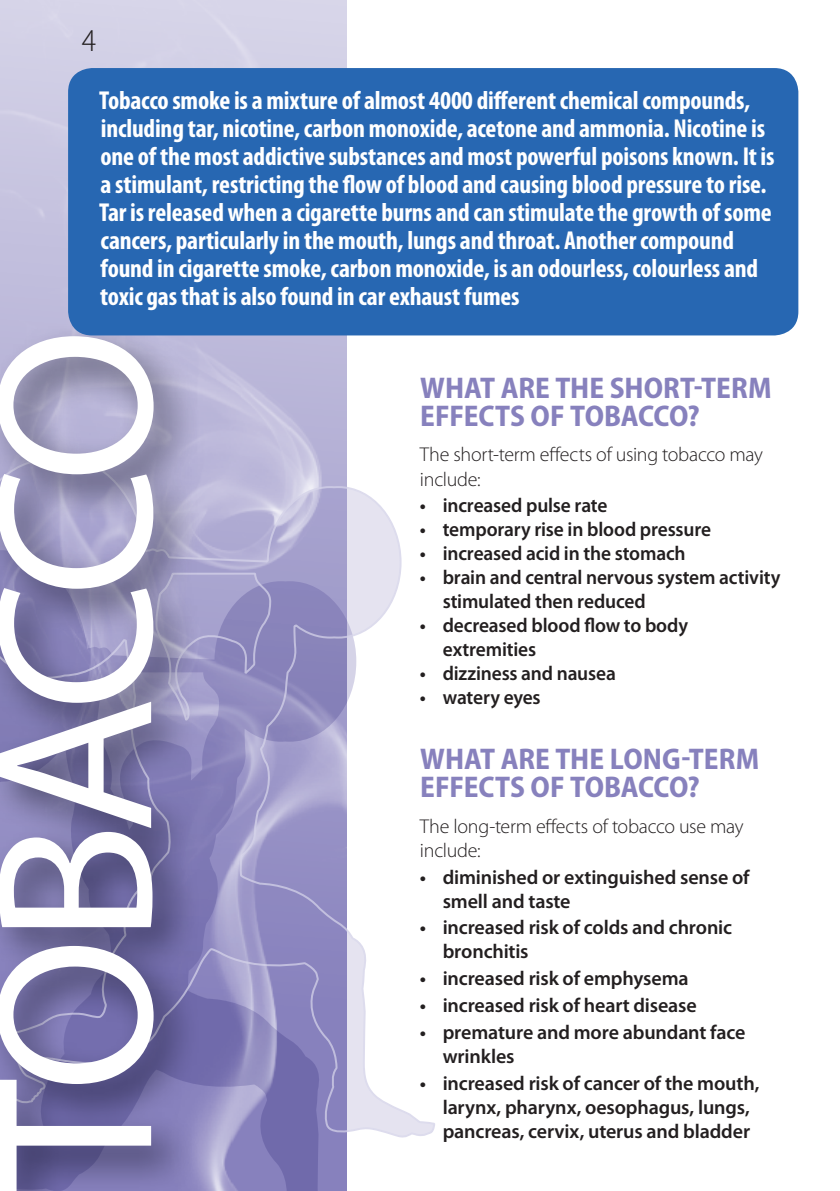
<style>
.page{position:relative;width:840px;height:1191px;background:#fff}
.page>*{position:absolute;margin:0;border:0;box-sizing:border-box;transform-origin:0 0}
.t1{font:224px "Myriad Pro";letter-spacing:-.06em;color:#fff}
.t2{font:300 semi-condensed 32px "Myriad Pro";color:#231f20}
.t3{font:700 semi-condensed 30px/28px "Myriad Pro";letter-spacing:-.005em;color:#8781bd}
.t4{font:700 condensed 26px/28px "Myriad Pro";letter-spacing:-.01em;color:#fff}
.t5{font:600 20px/24px "Myriad Pro";letter-spacing:-.01em;color:#231f20}
.t6{font:300 20px/24px "Myriad Pro";letter-spacing:-.01em;color:#231f20}
</style>
<div class="page">
<img style="left:0;top:0;width:346px;height:455px">
<svg style="left:201px;top:1139px;width:146px;height:52px;background:#8983bc"></svg>
<svg style="left:201px;top:455px;width:234px;height:684px"></svg>
<div style="left:0;top:321px;width:201px;height:870px;background:#000110;opacity:.55"></div>
<div style="left:68px;top:68px;width:729px;height:267px;background:#2767b2;border-radius:24px"></div>
<p class="t2" style="left:82px;top:23px;width:16px">4</p>
<p class="t4" style="left:99px;top:87px;width:676px">Tobacco smoke is a mixture of almost 4000 different chemical compounds, including tar, nicotine, carbon monoxide, acetone and ammonia. Nicotine is one of the most addictive substances and most powerful poisons known. It is a stimulant, restricting the flow of blood and causing blood pressure to rise.<br>Tar is released when a cigarette burns and can stimulate the growth of some cancers, particularly in the mouth, lungs and throat. Another compound found in cigarette smoke, carbon monoxide, is an odourless, colourless and toxic gas that is also found in car exhaust fumes</p>
<h1 class="t1" style="left:-46px;top:1191px;width:865px;rotate:-90deg">TOBACCO</h1>
<p class="t3" style="left:420px;top:374px;width:352px">WHAT ARE THE SHORT-TERM<br>EFFECTS OF TOBACCO?</p>
<p class="t6" style="left:420px;top:443px;width:344px">The short-term effects of using tobacco may include:</p>
<p class="t5" style="left:420px;top:494px;width:189px">• increased pulse rate</p>
<p class="t5" style="left:420px;top:518px;width:292px">• temporary rise in blood pressure</p>
<p class="t5" style="left:420px;top:542px;width:267px">• increased acid in the stomach</p>
<p class="t5" style="left:442px;top:566px;width:339px;text-indent:-23px">• brain and central nervous system activity stimulated then reduced</p>
<p class="t5" style="left:442px;top:614px;width:247px;text-indent:-23px">• decreased blood flow to body extremities</p>
<p class="t5" style="left:420px;top:662px;width:197px">• dizziness and nausea</p>
<p class="t5" style="left:420px;top:686px;width:122px">• watery eyes</p>
<p class="t3" style="left:420px;top:745px;width:340px">WHAT ARE THE LONG-TERM<br>EFFECTS OF TOBACCO?</p>
<p class="t6" style="left:420px;top:814px;width:325px">The long-term effects of tobacco use may include:</p>
<p class="t5" style="left:442px;top:865px;width:308px;text-indent:-23px">• diminished or extinguished sense of smell and taste</p>
<p class="t5" style="left:442px;top:916px;width:291px;text-indent:-23px">• increased risk of colds and chronic bronchitis</p>
<p class="t5" style="left:420px;top:966px;width:270px">• increased risk of emphysema</p>
<p class="t5" style="left:420px;top:993px;width:278px">• increased risk of heart disease</p>
<p class="t5" style="left:442px;top:1020px;width:304px;text-indent:-23px">• premature and more abundant face wrinkles</p>
<p class="t5" style="left:442px;top:1071px;width:318px;text-indent:-23px">• increased risk of cancer of the mouth, larynx, pharynx, oesophagus, lungs,</p>
<p class="t5" style="left:442px;top:1119px;width:309px">pancreas, cervix, uterus and bladder</p>
</div>
